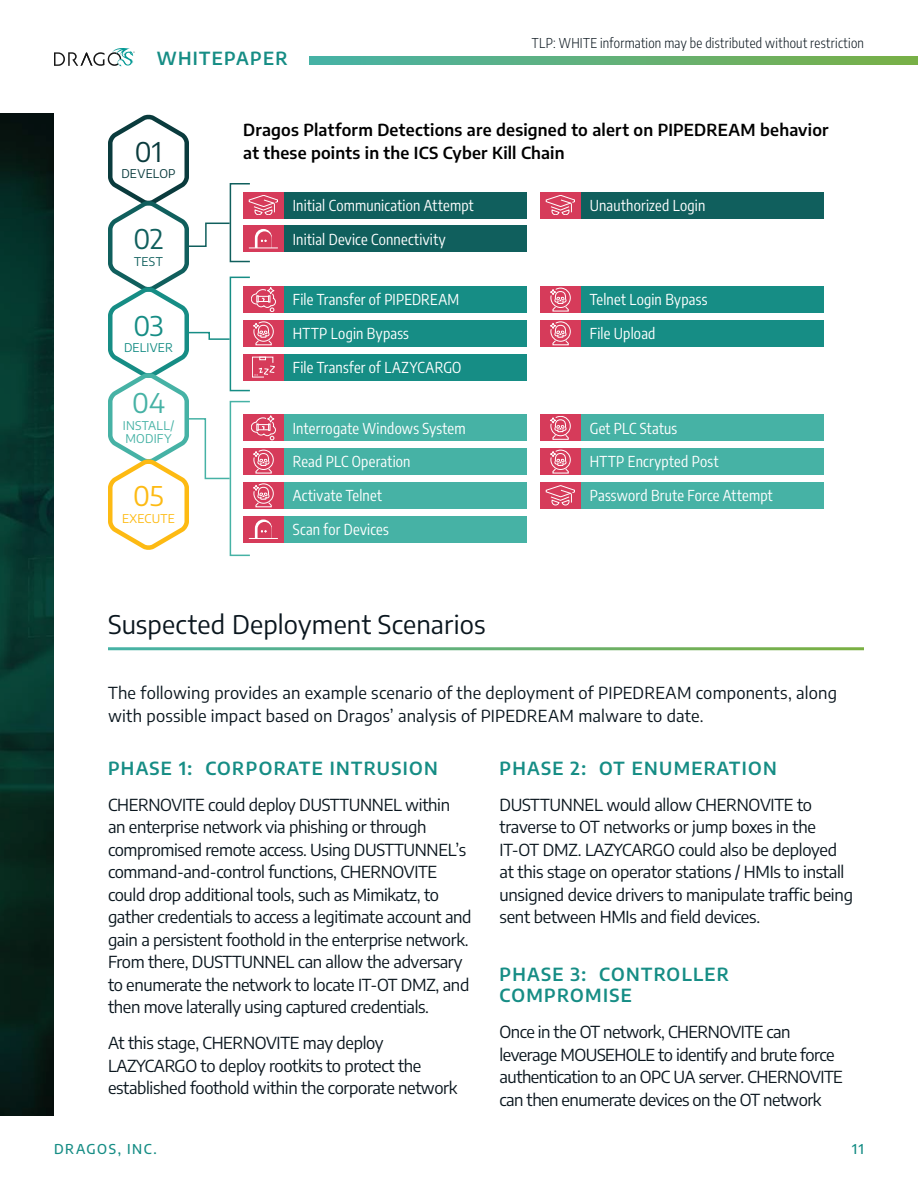
<style>
.page{position:relative;width:918px;height:1188px;background:#fff}
.page>*{position:absolute;margin:0;border:0;box-sizing:border-box;transform-origin:0 0}
.t1{font:27px "Encode Sans";color:#0a3b3d}
.t2{font:27px "Encode Sans";color:#105f5d}
.t3{font:27px "Encode Sans";color:#168d85}
.t4{font:27px "Encode Sans";color:#46b2a5}
.t5{font:27px "Encode Sans";color:#fdba13}
.t6{font:25.5px "Encode Sans";letter-spacing:.005em;color:#0a161e}
.t7{font:600 18px/21.6px "Encode Sans";letter-spacing:.075em;color:#168d85}
.t8{font:16.5px/22.5px "Encode Sans";letter-spacing:-.02em;color:#0a161e}
.t9{font:16.5px/22.5px "Encode Sans";letter-spacing:.01em;color:#0a161e}
.t10{font:600 16.5px/22.5px "Encode Sans";letter-spacing:.015em;color:#000}
.t11{font:15px "Encode Sans Condensed";letter-spacing:.015em;color:#fff}
.t12{font:300 13.5px "Encode Sans Condensed";letter-spacing:.02em;color:#0a161e}
.t13{font:500 13.5px "Encode Sans";letter-spacing:.11em;color:#168d85}
.t14{font:12px/13.5px "Encode Sans";letter-spacing:.015em;color:#46b2a5}
.t15{font:12px "Encode Sans";letter-spacing:.015em;color:#0a3b3d}
.t16{font:12px "Encode Sans";letter-spacing:.02em;color:#168d85}
.t17{font:12px "Encode Sans";letter-spacing:.025em;color:#fdba13}
.t18{font:12px "Encode Sans";color:#105f5d}
</style>
<div class="page">
<svg style="left:54px;top:48px;width:81px;height:18px"></svg>
<svg style="left:310px;top:57px;width:608px;height:7px;background:#61b077"></svg>
<img style="left:0;top:113px;width:54px;height:1003px">
<div style="left:243px;top:192px;width:284px;height:27px;background:#105f5d"></div>
<div style="left:243px;top:192px;width:41px;height:27px;background:#d63b5a"></div>
<svg style="left:251px;top:195px;width:27px;height:20px"></svg>
<div style="left:243px;top:286px;width:284px;height:27px;background:#168d85"></div>
<div style="left:243px;top:286px;width:41px;height:27px;background:#d63b5a"></div>
<svg style="left:251px;top:287px;width:25px;height:25px"></svg>
<div style="left:540px;top:192px;width:284px;height:27px;background:#105f5d"></div>
<div style="left:540px;top:192px;width:41px;height:27px;background:#d63b5a"></div>
<svg style="left:546px;top:195px;width:29px;height:20px"></svg>
<div style="left:540px;top:286px;width:284px;height:27px;background:#168d85"></div>
<div style="left:540px;top:286px;width:41px;height:27px;background:#d63b5a"></div>
<svg style="left:550px;top:288px;width:21px;height:23px"></svg>
<div style="left:243px;top:225px;width:284px;height:27px;background:#105f5d"></div>
<div style="left:243px;top:225px;width:41px;height:27px;background:#d63b5a"></div>
<svg style="left:251px;top:229px;width:27px;height:20px"></svg>
<div style="left:243px;top:320px;width:284px;height:27px;background:#168d85"></div>
<div style="left:243px;top:320px;width:41px;height:27px;background:#d63b5a"></div>
<svg style="left:253px;top:322px;width:21px;height:23px"></svg>
<div style="left:243px;top:414px;width:284px;height:27px;background:#46b2a5"></div>
<div style="left:243px;top:414px;width:41px;height:27px;background:#d63b5a"></div>
<svg style="left:251px;top:416px;width:25px;height:24px"></svg>
<div style="left:540px;top:414px;width:284px;height:27px;background:#46b2a5"></div>
<div style="left:540px;top:414px;width:41px;height:27px;background:#d63b5a"></div>
<svg style="left:550px;top:416px;width:21px;height:24px"></svg>
<div style="left:540px;top:448px;width:284px;height:27px;background:#46b2a5"></div>
<div style="left:540px;top:448px;width:41px;height:27px;background:#d63b5a"></div>
<svg style="left:550px;top:450px;width:21px;height:23px"></svg>
<div style="left:540px;top:482px;width:284px;height:27px;background:#46b2a5"></div>
<div style="left:540px;top:482px;width:41px;height:27px;background:#d63b5a"></div>
<svg style="left:546px;top:485px;width:29px;height:20px"></svg>
<div style="left:243px;top:354px;width:284px;height:27px;background:#168d85"></div>
<div style="left:243px;top:354px;width:41px;height:27px;background:#d63b5a"></div>
<svg style="left:252px;top:357px;width:23px;height:20px"></svg>
<div style="left:540px;top:320px;width:284px;height:27px;background:#168d85"></div>
<div style="left:540px;top:320px;width:41px;height:27px;background:#d63b5a"></div>
<svg style="left:550px;top:322px;width:21px;height:23px"></svg>
<div style="left:243px;top:448px;width:284px;height:27px;background:#46b2a5"></div>
<div style="left:243px;top:448px;width:41px;height:27px;background:#d63b5a"></div>
<svg style="left:253px;top:450px;width:21px;height:23px"></svg>
<div style="left:243px;top:482px;width:284px;height:27px;background:#46b2a5"></div>
<div style="left:243px;top:482px;width:41px;height:27px;background:#d63b5a"></div>
<svg style="left:253px;top:484px;width:21px;height:23px"></svg>
<div style="left:243px;top:516px;width:284px;height:27px;background:#46b2a5"></div>
<div style="left:243px;top:516px;width:41px;height:27px;background:#d63b5a"></div>
<svg style="left:251px;top:519px;width:27px;height:20px"></svg>
<svg style="left:108px;top:114px;width:123px;height:440px"></svg>
<p class="t7" style="left:157px;top:47px;width:132px">WHITEPAPER</p>
<p class="t12" style="left:532px;top:33px;width:334px">TLP: WHITE information may be distributed without restriction</p>
<h1 class="t1" style="left:135px;top:133px;width:29px">01</h1>
<p class="t15" style="left:121px;top:166px;width:56px">DEVELOP</p>
<h1 class="t2" style="left:134px;top:221px;width:31px">02</h1>
<p class="t18" style="left:134px;top:253px;width:30px">TEST</p>
<h1 class="t3" style="left:133px;top:307px;width:31px">03</h1>
<p class="t16" style="left:124px;top:339px;width:50px">DELIVER</p>
<h1 class="t4" style="left:132px;top:384px;width:34px">04</h1>
<p class="t14" style="left:123px;top:418px;width:53px">INSTALL/<br>MODIFY</p>
<h1 class="t5" style="left:133px;top:478px;width:32px">05</h1>
<p class="t17" style="left:122px;top:510px;width:54px">EXECUTE</p>
<p class="t10" style="left:243px;top:118px;width:587px">Dragos Platform Detections are designed to alert on PIPEDREAM behavior at these points in the ICS Cyber Kill Chain</p>
<p class="t11" style="left:293px;top:195px;width:182px">Initial Communication Attempt</p>
<p class="t11" style="left:293px;top:229px;width:154px">Initial Device Connectivity</p>
<p class="t11" style="left:293px;top:289px;width:168px">File Transfer of PIPEDREAM</p>
<p class="t11" style="left:293px;top:323px;width:118px">HTTP Login Bypass</p>
<p class="t11" style="left:293px;top:357px;width:170px">File Transfer of LAZYCARGO</p>
<p class="t11" style="left:293px;top:418px;width:174px">Interrogate Windows System</p>
<p class="t11" style="left:293px;top:451px;width:119px">Read PLC Operation</p>
<p class="t11" style="left:293px;top:485px;width:91px">Activate Telnet</p>
<p class="t11" style="left:293px;top:519px;width:98px">Scan for Devices</p>
<p class="t11" style="left:590px;top:195px;width:117px">Unauthorized Login</p>
<p class="t11" style="left:590px;top:289px;width:119px">Telnet Login Bypass</p>
<p class="t11" style="left:590px;top:323px;width:67px">File Upload</p>
<p class="t11" style="left:590px;top:418px;width:89px">Get PLC Status</p>
<p class="t11" style="left:590px;top:451px;width:130px">HTTP Encrypted Post</p>
<p class="t11" style="left:590px;top:485px;width:184px">Password Brute Force Attempt</p>
<h2 class="t6" style="left:108px;top:607px;width:379px">Suspected Deployment Scenarios</h2>
<p class="t9" style="left:108px;top:681px;width:731px">The following provides an example scenario of the deployment of PIPEDREAM components, along with possible impact based on Dragos’ analysis of PIPEDREAM malware to date.</p>
<p class="t7" style="left:108px;top:756px;width:331px">PHASE 1: CORPORATE INTRUSION</p>
<p class="t8" style="left:108px;top:792px;width:365px">CHERNOVITE could deploy DUSTTUNNEL within an enterprise network via phishing or through compromised remote access. Using DUSTTUNNEL’s command-and-control functions, CHERNOVITE could drop additional tools, such as Mimikatz, to gather credentials to access a legitimate account and gain a persistent foothold in the enterprise network.<br>From there, DUSTTUNNEL can allow the adversary to enumerate the network to locate IT-OT DMZ, and then move laterally using captured credentials.</p>
<p class="t8" style="left:108px;top:1031px;width:351px">At this stage, CHERNOVITE may deploy<br>LAZYCARGO to deploy rootkits to protect the established foothold within the corporate network</p>
<p class="t7" style="left:500px;top:756px;width:279px">PHASE 2: OT ENUMERATION</p>
<p class="t8" style="left:500px;top:792px;width:355px">DUSTTUNNEL would allow CHERNOVITE to traverse to OT networks or jump boxes in the IT-OT DMZ. LAZYCARGO could also be deployed at this stage on operator stations / HMIs to install unsigned device drivers to manipulate traffic being sent between HMIs and field devices.</p>
<p class="t7" style="left:500px;top:962px;width:231px">PHASE 3: CONTROLLER<br>COMPROMISE</p>
<p class="t8" style="left:500px;top:1020px;width:345px">Once in the OT network, CHERNOVITE can leverage MOUSEHOLE to identify and brute force authentication to an OPC UA server. CHERNOVITE can then enumerate devices on the OT network</p>
<p class="t13" style="left:54px;top:1140px;width:104px">DRAGOS, INC.</p>
<p class="t13" style="left:852px;top:1140px;width:13px">11</p>
</div>
